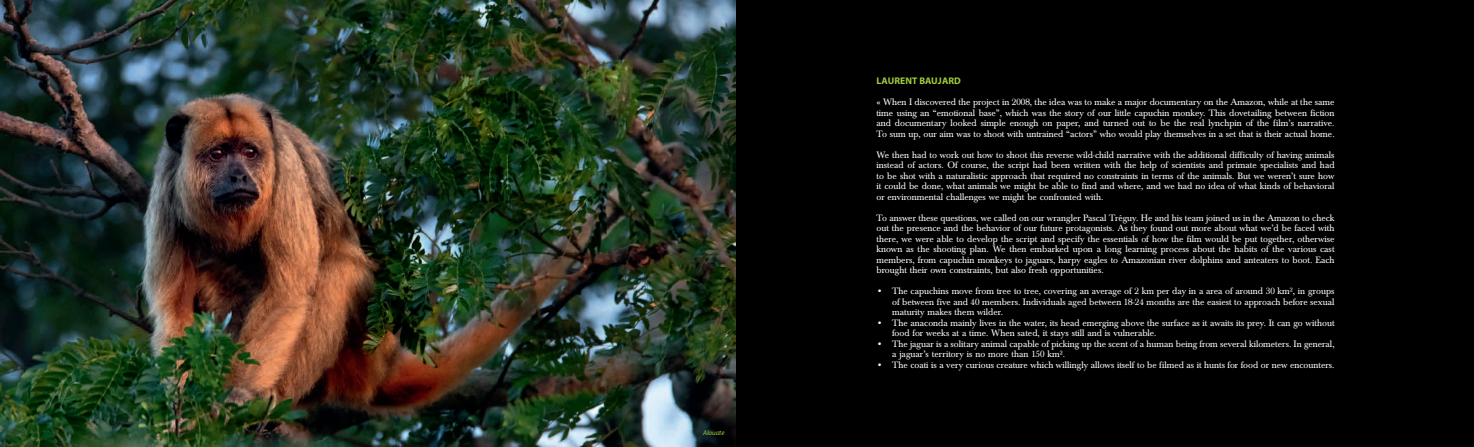
<style>
.page{position:relative;width:1474px;height:447px;background:#fff}
.page>*{position:absolute;margin:0;border:0;box-sizing:border-box;transform-origin:0 0}
.t1{font:9.62px/10.5px "Baskerville";color:#fff;text-align:justify}
.t2{font:700 9.62px "Myriad Pro";letter-spacing:.01em;color:#a1cc3a}
.t3{font:italic 7px "Myriad Pro";letter-spacing:-.01em;color:#a1cc3a}
</style>
<div class="page">
<div style="left:0;top:0;width:1473px;height:446px;background:#000"></div>
<img style="left:0;top:0;width:736px;height:446px">
<p class="t3" style="left:703px;top:427px;width:23px">Alouate</p>
<p class="t2" style="left:876px;top:74px;width:85px">LAURENT BAUJARD</p>
<p class="t1" style="left:876px;top:97px;width:459px">« When I discovered the project in 2008, the idea was to make a major documentary on the Amazon, while at the same time using an “emotional base”, which was the story of our little capuchin monkey. This dovetailing between fiction and documentary looked simple enough on paper, and turned out to be the real lynchpin of the film’s narrative.<br>To sum up, our aim was to shoot with untrained “actors” who would play themselves in a set that is their actual home.</p>
<p class="t1" style="left:876px;top:149px;width:459px">We then had to work out how to shoot this reverse wild-child narrative with the additional difficulty of having animals instead of actors. Of course, the script had been written with the help of scientists and primate specialists and had to be shot with a naturalistic approach that required no constraints in terms of the animals. But we weren’t sure how it could be done, what animals we might be able to find and where, and we had no idea of what kinds of behavioral or environmental challenges we might be confronted with.</p>
<p class="t1" style="left:876px;top:212px;width:459px">To answer these questions, we called on our wrangler Pascal Tréguy. He and his team joined us in the Amazon to check out the presence and the behavior of our future protagonists. As they found out more about what we’d be faced with there, we were able to develop the script and specify the essentials of how the film would be put together, otherwise known as the shooting plan. We then embarked upon a long learning process about the habits of the various cast members, from capuchin monkeys to jaguars, harpy eagles to Amazonian river dolphins and anteaters to boot. Each brought their own constraints, but also fresh opportunities.</p>
<p class="t1" style="left:892px;top:286px;width:444px;text-indent:-16px">• The capuchins move from tree to tree, covering an average of 2 km per day in a area of around 30 km², in groups of between five and 40 members. Individuals aged between 18-24 months are the easiest to approach before sexual maturity makes them wilder.</p>
<p class="t1" style="left:892px;top:317px;width:444px;text-indent:-16px">• The anaconda mainly lives in the water, its head emerging above the surface as it awaits its prey. It can go without food for weeks at a time. When sated, it stays still and is vulnerable.</p>
<p class="t1" style="left:892px;top:338px;width:444px;text-indent:-16px">• The jaguar is a solitary animal capable of picking up the scent of a human being from several kilometers. In general, a jaguar’s territory is no more than 150 km².</p>
<p class="t1" style="left:876px;top:359px;width:459px">• The coati is a very curious creature which willingly allows itself to be filmed as it hunts for food or new encounters.</p>
</div>
